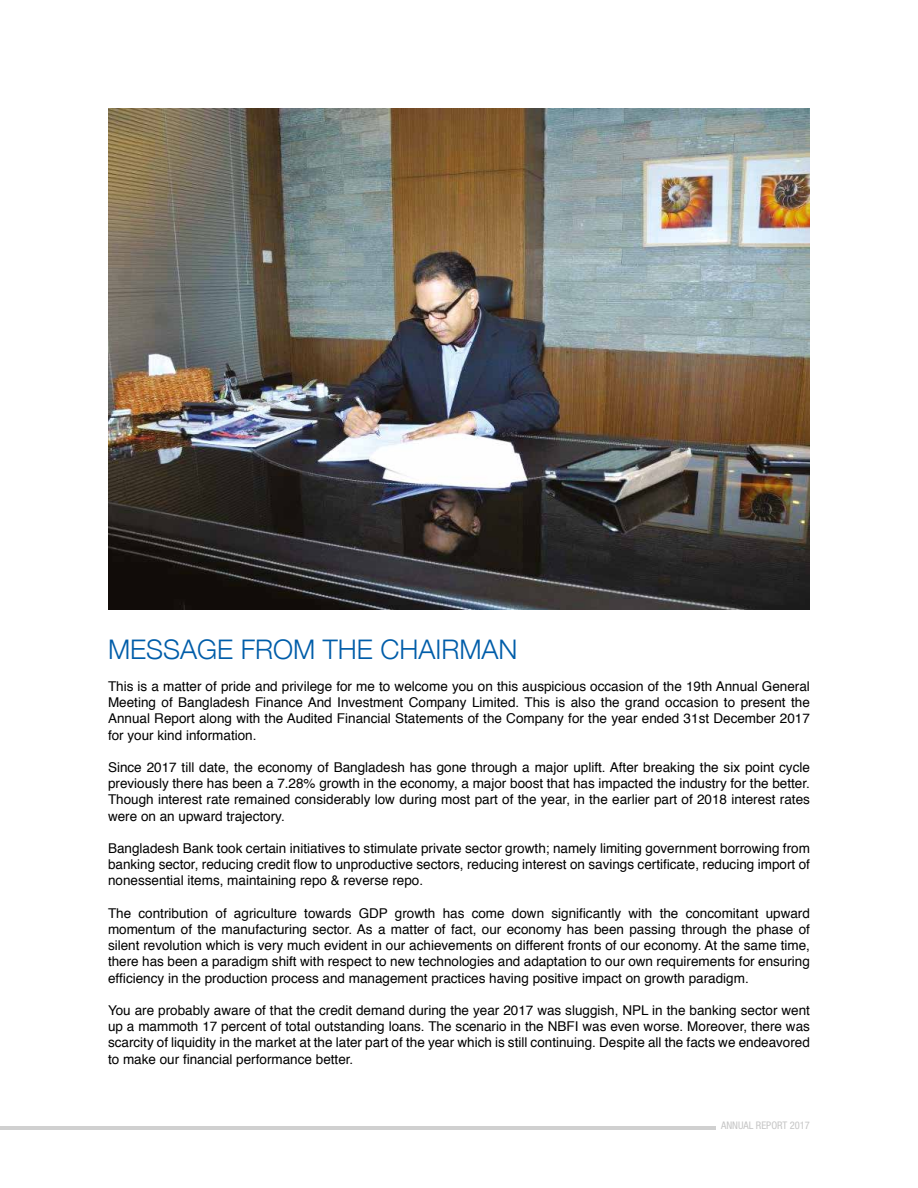
<style>
.page{position:relative;width:918px;height:1188px;background:#fff}
.page>*{position:absolute;margin:0;border:0;box-sizing:border-box;transform-origin:0 0}
.t1{font:300 27px "Helvetica Neue";color:#005da9}
.t2{font:13.5px/16.2px "Helvetica";color:#000;text-align:justify}
.t3{font:condensed 10.5px "Helvetica Neue";color:#c6c6c6}
</style>
<div class="page">
<hr style="left:0;top:1126px;width:716px;height:3px;background:#d0d0d0">
<img style="left:108px;top:108px;width:702px;height:501px">
<h1 class="t1" style="left:108px;top:627px;width:411px">MESSAGE FROM THE CHAIRMAN</h1>
<p class="t2" style="left:108px;top:679px;width:703px">This is a matter of pride and privilege for me to welcome you on this auspicious occasion of the 19th Annual General Meeting of Bangladesh Finance And Investment Company Limited. This is also the grand occasion to present the Annual Report along with the Audited Financial Statements of the Company for the year ended 31st December 2017 for your kind information.</p>
<p class="t2" style="left:108px;top:760px;width:704px">Since 2017 till date, the economy of Bangladesh has gone through a major uplift. After breaking the six point cycle previously there has been a 7.28% growth in the economy, a major boost that has impacted the industry for the better.<br>Though interest rate remained considerably low during most part of the year, in the earlier part of 2018 interest rates were on an upward trajectory.</p>
<p class="t2" style="left:108px;top:841px;width:703px">Bangladesh Bank took certain initiatives to stimulate private sector growth; namely limiting government borrowing from banking sector, reducing credit flow to unproductive sectors, reducing interest on savings certificate, reducing import of nonessential items, maintaining repo &amp; reverse repo.</p>
<p class="t2" style="left:108px;top:905px;width:703px">The contribution of agriculture towards GDP growth has come down significantly with the concomitant upward momentum of the manufacturing sector. As a matter of fact, our economy has been passing through the phase of silent revolution which is very much evident in our achievements on different fronts of our economy. At the same time, there has been a paradigm shift with respect to new technologies and adaptation to our own requirements for ensuring efficiency in the production process and management practices having positive impact on growth paradigm.</p>
<p class="t2" style="left:108px;top:1003px;width:703px">You are probably aware of that the credit demand during the year 2017 was sluggish, NPL in the banking sector went up a mammoth 17 percent of total outstanding loans. The scenario in the NBFI was even worse. Moreover, there was scarcity of liquidity in the market at the later part of the year which is still continuing. Despite all the facts we endeavored to make our financial performance better.</p>
<p class="t3" style="left:721px;top:1119px;width:90px">ANNUAL REPORT 2017</p>
</div>
